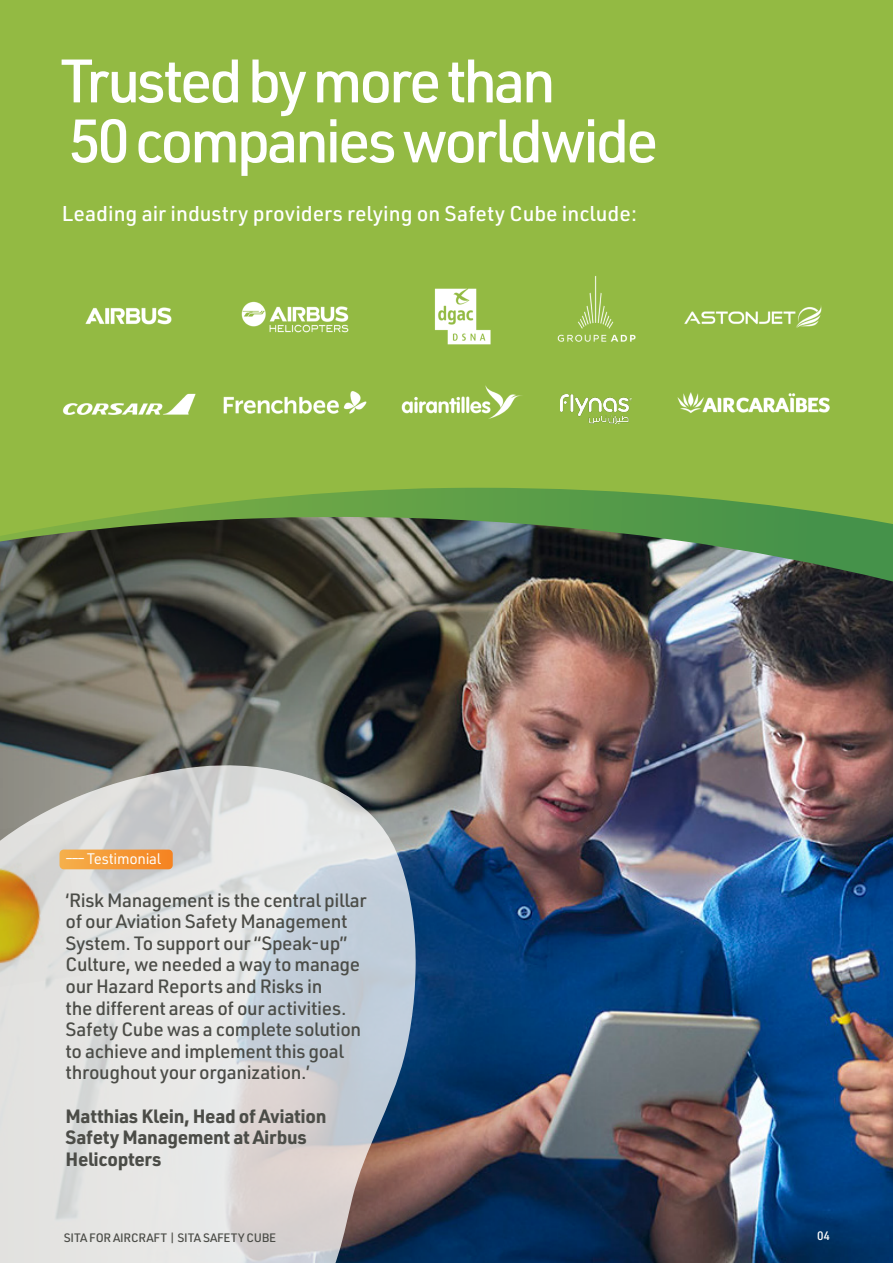
<style>
.page{position:relative;width:893px;height:1263px;background:#93ba43}
.page>*{position:absolute;margin:0;border:0;box-sizing:border-box;transform-origin:0 0}
.t1{font:500 60px/60px "URWDIN";letter-spacing:-.06em;color:#fff}
.t2{font:500 21px "URWDIN";color:#fff}
.t3{font:500 18.9px/21.6px "URWDIN";letter-spacing:-.02em;color:#4b4c47}
.t4{font:700 18.9px/21.6px "URWDIN";letter-spacing:-.02em;color:#4b4c47}
.t5{font:15px "URWDIN";letter-spacing:-.02em;color:#fff}
.t6{font:500 12px "URWDIN";letter-spacing:-.02em;color:#4b4c47}
.t7{font:500 12px "URWDIN";color:#fff}
</style>
<div class="page">
<img style="left:0;top:581px;width:893px;height:682px">
<svg style="left:0;top:488px;width:893px;height:93px"></svg>
<svg style="left:0;top:764px;width:422px;height:499px;background:#caccce"></svg>
<img style="left:0;top:821px;width:84px;height:166px">
<svg style="left:60px;top:849px;width:113px;height:20px;background:#f39b3b"></svg>
<img style="left:677px;top:392px;width:152px;height:21px">
<img style="left:242px;top:301px;width:107px;height:32px">
<img style="left:223px;top:391px;width:144px;height:23px">
<img style="left:684px;top:306px;width:138px;height:22px">
<img style="left:401px;top:385px;width:121px;height:34px">
<img style="left:557px;top:276px;width:79px;height:66px">
<img style="left:85px;top:307px;width:87px;height:18px">
<img style="left:63px;top:393px;width:133px;height:22px">
<img style="left:434px;top:288px;width:56px;height:57px">
<img style="left:560px;top:395px;width:72px;height:29px">
<h1 class="t1" style="left:60px;top:49px;width:600px">Trusted by more than<br>50 companies worldwide</h1>
<p class="t2" style="left:62px;top:200px;width:577px">Leading air industry providers relying on Safety Cube include:</p>
<p class="t5" style="left:65px;top:849px;width:98px">––– Testimonial</p>
<p class="t3" style="left:66px;top:888px;width:302px">‘Risk Management is the central pillar of our Aviation Safety Management System. To support our “Speak-up” Culture, we needed a way to manage our Hazard Reports and Risks in<br>the different areas of our activities.<br>Safety Cube was a complete solution to achieve and implement this goal throughout your organization.’</p>
<p class="t4" style="left:66px;top:1104px;width:263px">Matthias Klein, Head of Aviation<br>Safety Management at Airbus<br>Helicopters</p>
<p class="t6" style="left:64px;top:1229px;width:214px">SITA FOR AIRCRAFT | SITA SAFETY CUBE</p>
<p class="t7" style="left:817px;top:1228px;width:14px">04</p>
</div>
